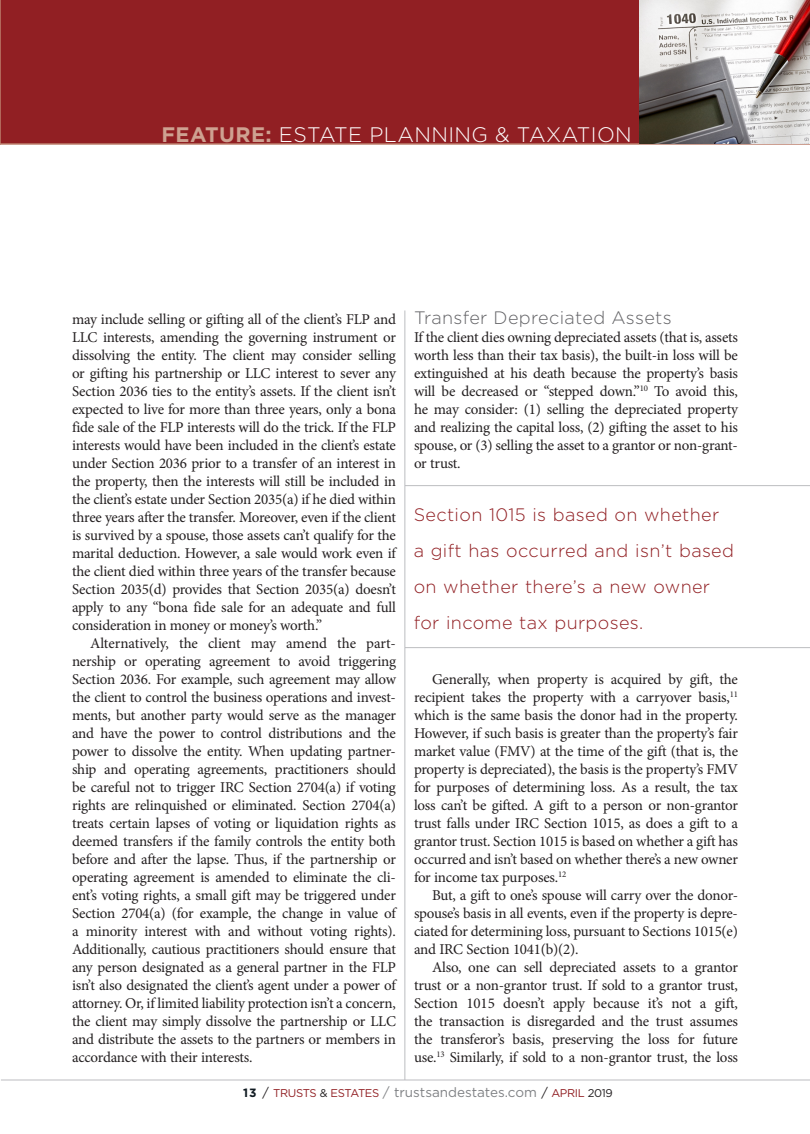
<style>
.page{position:relative;width:810px;height:1134px;background:#fff}
.page>*{position:absolute;margin:0;border:0;box-sizing:border-box;transform-origin:0 0}
.t1{font:300 21px "Gotham";letter-spacing:.02em;color:#fff}
.Callout{font:300 18px/36px "Gotham";letter-spacing:.02em;color:#911f23}
.Subhead{font:300 18px "Gotham";letter-spacing:.02em;color:#636366}
.BODY__Minion{font:15px/18px "Minion Pro";letter-spacing:-.015em;color:#231f20;text-align:justify}
.BODY__NO_INDENT{font:15px/18px "Minion Pro";letter-spacing:-.02em;color:#231f20;text-align:justify}
.t2{font:13.5px "Gotham";color:#808285}
.s1{font-weight:700;color:#cea191}
.s2{font-weight:700;font-size:12px;color:#101a21}
.s3{font-size:12.75px;color:#231f20}
.s4{font-size:11.25px;color:#911f23}
.s5{font-size:11.25px;color:#231f20}
</style>
<div class="page">
<div style="left:0;top:0;width:810px;height:145px;background:#911f23"></div>
<img style="left:639px;top:0;width:171px;height:144px">
<hr style="left:1px;top:1080px;width:809px;height:1px;background:#bcbdc0">
<hr style="left:405px;top:310px;width:1px;height:770px;background:#bcbdc0">
<hr style="left:405px;top:647px;width:405px;height:1px;background:#bcbdc0">
<hr style="left:405px;top:485px;width:405px;height:1px;background:#bcbdc0">
<p class="t1" style="left:161px;top:121px;width:472px"><span class="s1">FEATURE:</span> ESTATE PLANNING &amp; TAXATION</p>
<p class="Subhead" style="left:414px;top:306px;width:259px">Transfer Depreciated Assets</p>
<p class="BODY__NO_INDENT" style="left:414px;top:328px;width:326px">If the client dies owning depreciated assets (that is, assets worth less than their tax basis), the built-in loss will be extinguished at his death because the property’s basis will be decreased or “stepped down.”<sup>10</sup> To avoid this, he may consider: (1) selling the depreciated property and realizing the capital loss, (2) gifting the asset to his spouse, or (3) selling the asset to a grantor or non-grant&shy;or trust.</p>
<p class="BODY__Minion" style="left:72px;top:310px;width:326px">may include selling or gifting all of the client’s FLP and LLC interests, amending the governing instrument or dissolving the entity. The client may consider selling or gifting his partnership or LLC interest to sever any Section 2036 ties to the entity’s assets. If the client isn’t expected to live for more than three years, only a bona fide sale of the FLP interests will do the trick. If the FLP interests would have been included in the client’s estate under Section 2036 prior to a transfer of an interest in the property, then the interests will still be included in the client’s estate under Section 2035(a) if he died within three years after the transfer. Moreover, even if the client is survived by a spouse, those assets can’t qualify for the marital deduction. However, a sale would work even if the client died within three years of the transfer because Section 2035(d) provides that Section 2035(a) doesn’t apply to any “bona fide sale for an adequate and full consideration in money or money’s worth.”</p>
<p class="BODY__Minion" style="left:72px;top:634px;width:326px;text-indent:18px">Alternatively, the client may amend the part&shy;nership or operating agreement to avoid triggering Section 2036. For example, such agreement may allow the client to control the business operations and invest&shy;ments, but another party would serve as the manager and have the power to control distributions and the power to dissolve the entity. When updating partner&shy;ship and operating agreements, practitioners should be careful not to trigger IRC Section 2704(a) if voting rights are relinquished or eliminated. Section 2704(a) treats certain lapses of voting or liquidation rights as deemed transfers if the family controls the entity both before and after the lapse. Thus, if the partnership or operating agreement is amended to eliminate the cli&shy;ent’s voting rights, a small gift may be triggered under Section 2704(a) (for example, the change in value of a minority interest with and without voting rights).<br>Additionally, cautious practitioners should ensure that any person designated as a general partner in the FLP isn’t also designated the client’s agent under a power of attorney. Or, if limited liability protection isn’t a concern, the client may simply dissolve the partnership or LLC and distribute the assets to the partners or members in accordance with their interests.</p>
<p class="t2" style="left:243px;top:1084px;width:371px"><span class="s2">13</span> <span class="s3">/</span> <span class="s4">TRUSTS</span> <span class="s5">&amp;</span> <span class="s4">ESTATES</span> / trustsandestates.com <span class="s3">/</span> <span class="s4">APRIL</span> <span class="s5">2019</span></p>
<p class="Callout" style="left:414px;top:497px;width:322px">Section 1015 is based on whether a gift has occurred and isn’t based on whether there’s a new owner for income tax purposes.</p>
<p class="BODY__Minion" style="left:414px;top:670px;width:326px;text-indent:18px">Generally, when property is acquired by gift, the recipient takes the property with a carryover basis,<sup>11 </sup>which is the same basis the donor had in the property.<br>However, if such basis is greater than the property’s fair market value (FMV) at the time of the gift (that is, the property is depreciated), the basis is the property’s FMV for purposes of determining loss. As a result, the tax loss can’t be gifted. A gift to a person or non-grantor trust falls under IRC Section 1015, as does a gift to a grantor trust. Section 1015 is based on whether a gift has occurred and isn’t based on whether there’s a new owner for income tax purposes.<sup>12</sup></p>
<p class="BODY__Minion" style="left:414px;top:886px;width:326px;text-indent:18px">But, a gift to one’s spouse will carry over the donor&shy;spouse’s basis in all events, even if the property is depre&shy;ciated for determining loss, pursuant to Sections 1015(e) and IRC Section 1041(b)(2).</p>
<p class="BODY__Minion" style="left:414px;top:958px;width:326px;text-indent:18px">Also, one can sell depreciated assets to a grantor trust or a non-grantor trust. If sold to a grantor trust, Section 1015 doesn’t apply because it’s not a gift, the transaction is disregarded and the trust assumes the transferor’s basis, preserving the loss for future use.<sup>13</sup> Similarly, if sold to a non-grantor trust, the loss</p>
</div>
